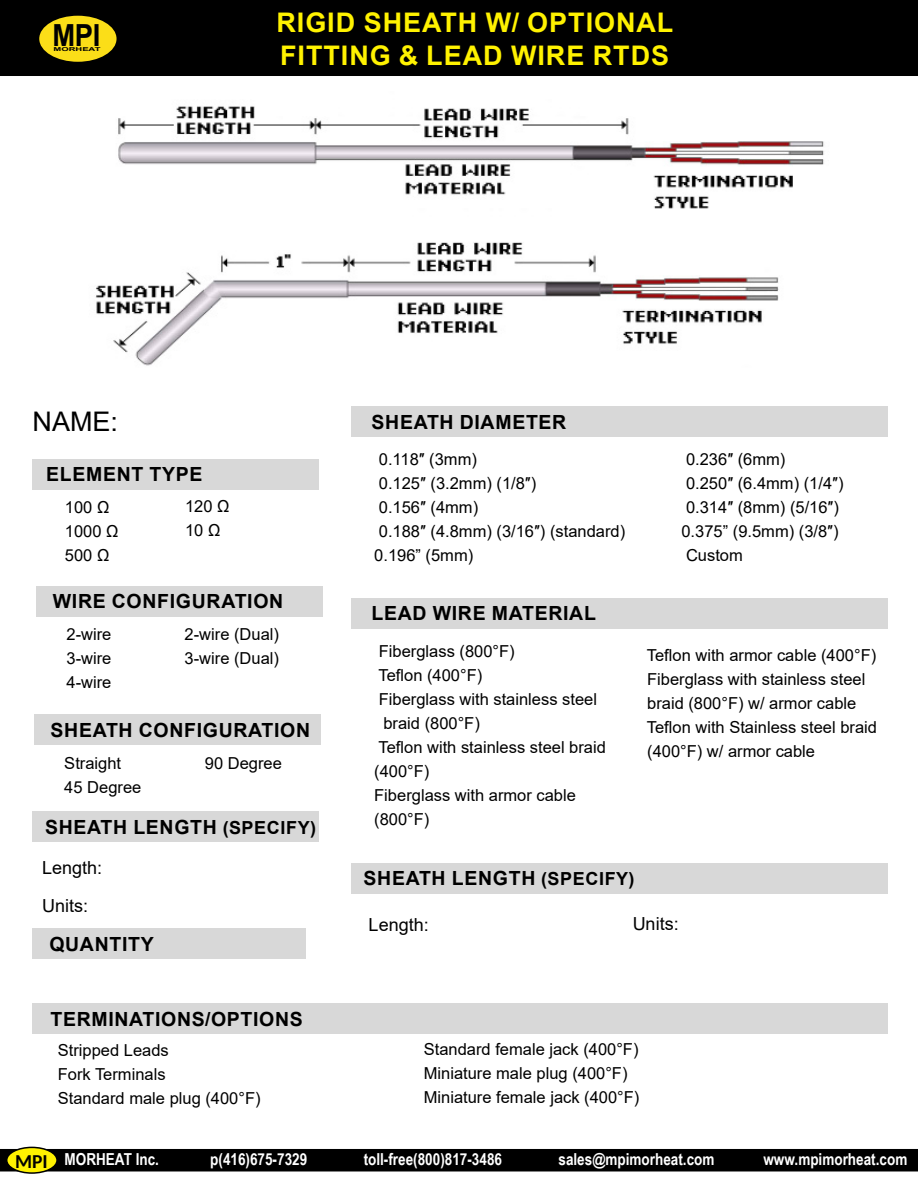
<style>
.page{position:relative;width:918px;height:1188px;background:#fff}
.page>*{position:absolute;margin:0;border:0;box-sizing:border-box;transform-origin:0 0}
.t1{font:700 30.45px "Arial";color:#000;scale:.9 1}
.t2{font:700 27px/32.4px "Arial";letter-spacing:.035em;color:#fff200}
.t3{font:27px "Arial";color:#000}
.t4{font:700 19.5px "Arial";letter-spacing:.035em;color:#000}
.t5{font:18px/37.5px "Arial";color:#000}
.t6{font:16.5px/24px "Arial";color:#000}
.t7{font:700 16.5px "Arial Narrow";color:#fff}
.t8{font:700 5.4px "Arial";color:#000;scale:1.74 1}
.s1{font-size:18px}
.s2{font-family:"Carlito";font-size:19.5px;color:#000}
</style>
<div class="page">
<div style="left:0;top:1149px;width:918px;height:22px;background:#000"></div>
<div style="left:7px;top:1147px;width:50px;height:26px;background:#fff200;border-radius:50%"></div>
<div style="left:6px;top:1147px;width:52px;height:27px;border:2px solid #000;border-radius:50%"></div>
<div style="left:0;top:0;width:918px;height:76px;background:#000"></div>
<div style="left:39px;top:16px;width:78px;height:46px;background:#fbde18;border-radius:50%"></div>
<img style="left:96px;top:106px;width:728px;height:260px">
<div style="left:33px;top:459px;width:286px;height:31px;background:#d8d8d8"></div>
<div style="left:36px;top:586px;width:287px;height:31px;background:#d8d8d8"></div>
<div style="left:34px;top:714px;width:286px;height:31px;background:#d8d8d8"></div>
<div style="left:33px;top:811px;width:286px;height:31px;background:#d8d8d8"></div>
<div style="left:351px;top:406px;width:536px;height:31px;background:#d8d8d8"></div>
<div style="left:351px;top:598px;width:536px;height:31px;background:#d8d8d8"></div>
<div style="left:351px;top:863px;width:536px;height:31px;background:#d8d8d8"></div>
<div style="left:33px;top:1003px;width:855px;height:31px;background:#d8d8d8"></div>
<div style="left:33px;top:928px;width:273px;height:31px;background:#d8d8d8"></div>
<h1 class="t1" style="left:53px;top:14px;width:55px">MPI</h1>
<p class="t8" style="left:54px;top:46px;width:28px">MORHEAT</p>
<h2 class="t2" style="left:276px;top:7px;width:398px">RIGID SHEATH W/ OPTIONAL<br>FITTING &amp; LEAD WIRE RTDS</h2>
<h2 class="t3" style="left:33px;top:403px;width:87px">NAME:</h2>
<p class="t4" style="left:46px;top:461px;width:158px">ELEMENT TYPE</p>
<p class="t6" style="left:65px;top:495px;width:55px">100 Ω<br>1000 Ω<br>500 Ω</p>
<p class="t4" style="left:53px;top:588px;width:232px">WIRE CONFIGURATION</p>
<p class="t6" style="left:67px;top:622px;width:46px;text-align:justify">2-wire 3-wire 4-wire</p>
<p class="t4" style="left:51px;top:716px;width:261px">SHEATH CONFIGURATION</p>
<p class="t6" style="left:64px;top:751px;width:79px">Straight<br>45 Degree</p>
<p class="t6" style="left:205px;top:751px;width:79px">90 Degree</p>
<p class="t4" style="left:45px;top:813px;width:273px">SHEATH LENGTH <span class="s1">(SPECIFY)</span></p>
<p class="t5" style="left:42px;top:849px;width:62px">Length:<br>Units:</p>
<p class="t6" style="left:185px;top:494px;width:46px">120 Ω<br>10 Ω</p>
<p class="t6" style="left:185px;top:622px;width:96px">2-wire (Dual)<br>3-wire (Dual)</p>
<p class="t4" style="left:49px;top:930px;width:106px">QUANTITY</p>
<p class="t4" style="left:372px;top:408px;width:196px">SHEATH DIAMETER</p>
<p class="t6" style="left:374px;top:447px;width:253px">0.118″ (3mm)<br>0.125″ (3.2mm) (1/8″)<br>0.156″ (4mm)<br>0.188″ (4.8mm) (3/16″) (standard)<br>0.196” (5mm)</p>
<p class="t6" style="left:681px;top:447px;width:164px">0.236″ (6mm)<br>0.250″ (6.4mm) (1/4″)<br>0.314″ (8mm) (5/16″)<br>0.375” (9.5mm) (3/8″)<br>Custom</p>
<p class="t4" style="left:372px;top:600px;width:226px">LEAD WIRE MATERIAL</p>
<p class="t6" style="left:379px;top:639px;width:137px">Fiberglass (800°F)</p>
<p class="t6" style="left:379px;top:663px;width:105px">Teflon (400°F)</p>
<p class="t6" style="left:379px;top:687px;width:220px">Fiberglass with stainless steel</p>
<p class="t6" style="left:383px;top:711px;width:98px">braid (800°F)</p>
<p class="t6" style="left:379px;top:735px;width:229px">Teflon with stainless steel braid</p>
<p class="t6" style="left:374px;top:759px;width:57px">(400°F)</p>
<p class="t6" style="left:374px;top:783px;width:203px">Fiberglass with armor cable</p>
<p class="t6" style="left:374px;top:807px;width:57px">(800°F)</p>
<p class="t6" style="left:647px;top:643px;width:232px">Teflon with armor cable (400°F)<br>Fiberglass with stainless steel braid (800°F) w/ armor cable<br>Teflon with Stainless steel braid (400°F) w/ armor cable</p>
<p class="t4" style="left:364px;top:865px;width:273px">SHEATH LENGTH <span class="s1">(SPECIFY)</span></p>
<p class="t5" style="left:369px;top:906px;width:62px">Length:</p>
<p class="t5" style="left:633px;top:905px;width:48px">Units:</p>
<p class="t4" style="left:50px;top:1005px;width:254px">TERMINATIONS/OPTIONS</p>
<p class="t6" style="left:58px;top:1038px;width:204px">Stripped Leads<br>Fork Terminals<br>Standard male plug (400°F)</p>
<p class="t6" style="left:424px;top:1037px;width:217px">Standard female jack (400°F)<br>Miniature male plug (400°F)<br>Miniature female jack (400°F)</p>
<p class="t7" style="left:15px;top:1147px;width:145px"><span class="s2">MPI</span> MORHEAT Inc.</p>
<p class="t7" style="left:210px;top:1147px;width:99px">p(416)675-7329</p>
<p class="t7" style="left:364px;top:1147px;width:140px">toll-free(800)817-3486</p>
<p class="t7" style="left:558px;top:1147px;width:158px">sales@mpimorheat.com</p>
<p class="t7" style="left:763px;top:1147px;width:145px">www.mpimorheat.com</p>
</div>
